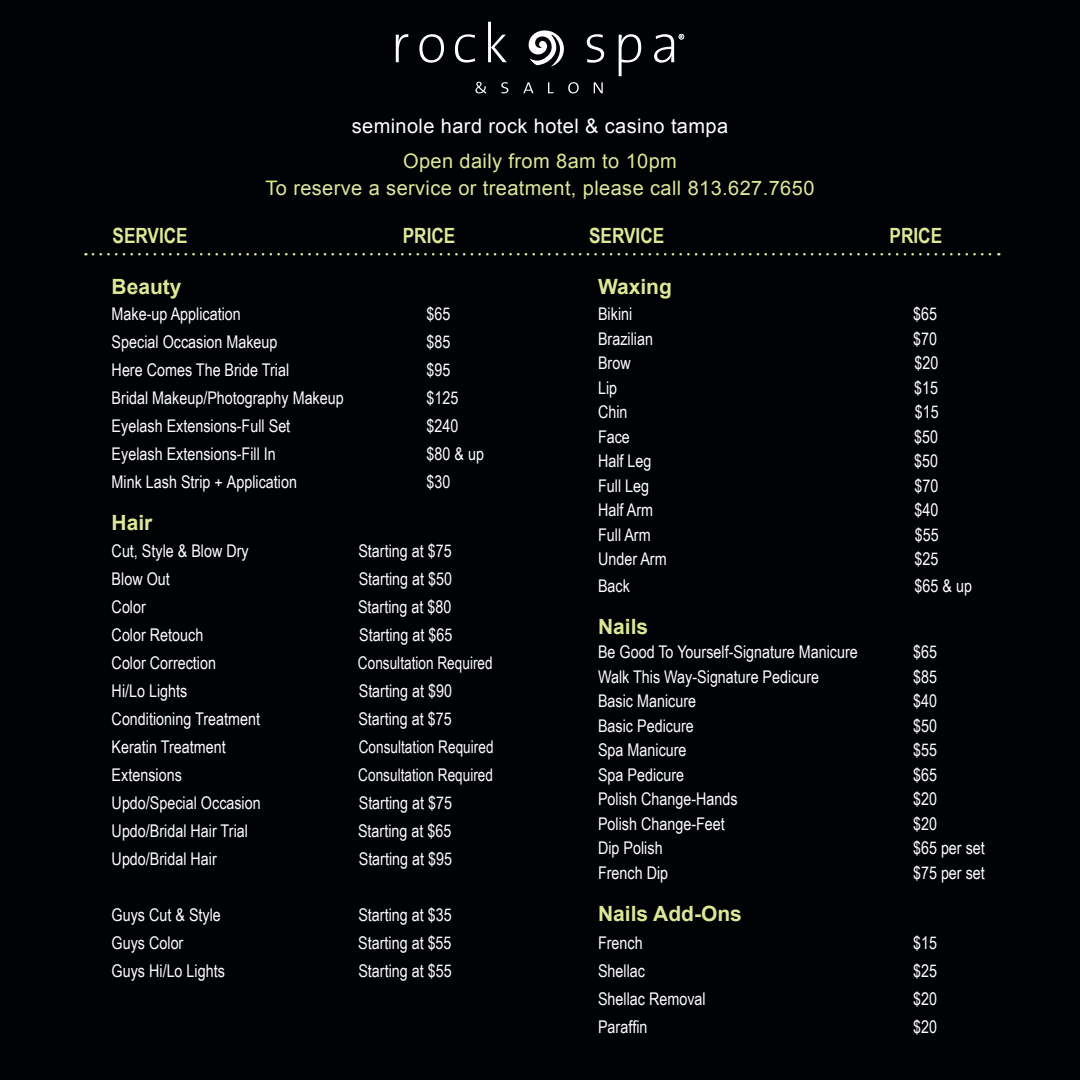
<style>
.page{position:relative;width:1080px;height:1080px;background:#000206}
.page>*{position:absolute;margin:0;border:0;box-sizing:border-box;transform-origin:0 0}
.t1{font:700 21px "Arial";color:#dde897}
.t2{font:700 21px "Arial Narrow";color:#dde897}
.t3{font:20px/27.5px "Arial";letter-spacing:.02em;color:#dde897;text-align:center}
.t4{font:20px "Arial";letter-spacing:.02em;color:#fff}
.t5{font:17.5px "Arial Narrow";color:#fff}
.t6{font:17.5px "Arial Narrow";color:#fff;scale:.95 1}
</style>
<div class="page">
<svg style="left:93px;top:253px;width:906px;height:3px"></svg>
<svg style="left:529px;top:30px;width:35px;height:37px"></svg>
<svg style="left:396px;top:34px;width:12px;height:28px"></svg>
<svg style="left:419px;top:34px;width:25px;height:29px"></svg>
<svg style="left:455px;top:34px;width:20px;height:29px"></svg>
<svg style="left:488px;top:22px;width:19px;height:40px"></svg>
<svg style="left:587px;top:34px;width:17px;height:29px"></svg>
<svg style="left:619px;top:34px;width:22px;height:42px"></svg>
<svg style="left:654px;top:34px;width:30px;height:29px"></svg>
<svg style="left:475px;top:82px;width:12px;height:12px"></svg>
<svg style="left:501px;top:82px;width:7px;height:11px"></svg>
<svg style="left:523px;top:82px;width:11px;height:11px"></svg>
<svg style="left:548px;top:82px;width:6px;height:11px"></svg>
<svg style="left:568px;top:82px;width:11px;height:11px"></svg>
<svg style="left:594px;top:82px;width:9px;height:11px"></svg>
<p class="t4" style="left:352px;top:113px;width:378px">seminole hard rock hotel &amp; casino tampa</p>
<p class="t3" style="left:265px;top:147px;width:551px">Open daily from 8am to 10pm<br>To reserve a service or treatment, please call 813.627.7650</p>
<p class="t2" style="left:113px;top:220px;width:77px">SERVICE</p>
<p class="t2" style="left:403px;top:220px;width:54px">PRICE</p>
<p class="t2" style="left:589px;top:220px;width:77px">SERVICE</p>
<p class="t2" style="left:890px;top:220px;width:54px">PRICE</p>
<p class="t1" style="left:112px;top:273px;width:72px">Beauty</p>
<p class="t5" style="left:112px;top:301px;width:131px">Make-up Application</p>
<p class="t5" style="left:427px;top:301px;width:25px">$65</p>
<p class="t5" style="left:112px;top:329px;width:167px">Special Occasion Makeup</p>
<p class="t5" style="left:427px;top:329px;width:25px">$85</p>
<p class="t5" style="left:112px;top:357px;width:179px">Here Comes The Bride Trial</p>
<p class="t5" style="left:427px;top:357px;width:25px">$95</p>
<p class="t5" style="left:112px;top:385px;width:234px">Bridal Makeup/Photography Makeup</p>
<p class="t5" style="left:427px;top:385px;width:33px">$125</p>
<p class="t5" style="left:112px;top:413px;width:180px">Eyelash Extensions-Full Set</p>
<p class="t5" style="left:427px;top:413px;width:33px">$240</p>
<p class="t5" style="left:112px;top:441px;width:166px">Eyelash Extensions-Fill In</p>
<p class="t5" style="left:427px;top:441px;width:59px">$80 &amp; up</p>
<p class="t5" style="left:112px;top:469px;width:187px">Mink Lash Strip + Application</p>
<p class="t5" style="left:427px;top:469px;width:25px">$30</p>
<p class="t1" style="left:112px;top:509px;width:42px">Hair</p>
<p class="t5" style="left:112px;top:538px;width:139px">Cut, Style &amp; Blow Dry</p>
<p class="t5" style="left:358px;top:538px;width:95px">Starting at $75</p>
<p class="t5" style="left:112px;top:566px;width:60px">Blow Out</p>
<p class="t5" style="left:359px;top:566px;width:95px">Starting at $50</p>
<p class="t5" style="left:112px;top:594px;width:36px">Color</p>
<p class="t5" style="left:358px;top:594px;width:95px">Starting at $80</p>
<p class="t5" style="left:112px;top:622px;width:93px">Color Retouch</p>
<p class="t5" style="left:359px;top:622px;width:95px">Starting at $65</p>
<p class="t5" style="left:112px;top:650px;width:106px">Color Correction</p>
<p class="t6" style="left:358px;top:650px;width:143px">Consultation Required</p>
<p class="t5" style="left:112px;top:678px;width:77px">Hi/Lo Lights</p>
<p class="t5" style="left:359px;top:678px;width:95px">Starting at $90</p>
<p class="t5" style="left:112px;top:706px;width:150px">Conditioning Treatment</p>
<p class="t5" style="left:358px;top:706px;width:95px">Starting at $75</p>
<p class="t5" style="left:112px;top:734px;width:116px">Keratin Treatment</p>
<p class="t6" style="left:359px;top:734px;width:143px">Consultation Required</p>
<p class="t5" style="left:112px;top:762px;width:72px">Extensions</p>
<p class="t6" style="left:358px;top:762px;width:143px">Consultation Required</p>
<p class="t5" style="left:112px;top:790px;width:151px">Updo/Special Occasion</p>
<p class="t5" style="left:359px;top:790px;width:95px">Starting at $75</p>
<p class="t5" style="left:112px;top:818px;width:138px">Updo/Bridal Hair Trial</p>
<p class="t5" style="left:358px;top:818px;width:95px">Starting at $65</p>
<p class="t5" style="left:112px;top:846px;width:107px">Updo/Bridal Hair</p>
<p class="t5" style="left:359px;top:846px;width:95px">Starting at $95</p>
<p class="t5" style="left:112px;top:902px;width:111px">Guys Cut &amp; Style</p>
<p class="t5" style="left:358px;top:902px;width:95px">Starting at $35</p>
<p class="t5" style="left:112px;top:930px;width:73px">Guys Color</p>
<p class="t5" style="left:358px;top:930px;width:95px">Starting at $55</p>
<p class="t5" style="left:112px;top:958px;width:115px">Guys Hi/Lo Lights</p>
<p class="t5" style="left:358px;top:958px;width:95px">Starting at $55</p>
<p class="t1" style="left:598px;top:273px;width:75px">Waxing</p>
<p class="t5" style="left:598px;top:301px;width:36px">Bikini</p>
<p class="t5" style="left:913px;top:301px;width:25px">$65</p>
<p class="t5" style="left:598px;top:326px;width:57px">Brazilian</p>
<p class="t5" style="left:913px;top:326px;width:25px">$70</p>
<p class="t5" style="left:598px;top:350px;width:34px">Brow</p>
<p class="t5" style="left:915px;top:350px;width:25px">$20</p>
<p class="t5" style="left:598px;top:375px;width:21px">Lip</p>
<p class="t5" style="left:914px;top:375px;width:25px">$15</p>
<p class="t5" style="left:598px;top:399px;width:31px">Chin</p>
<p class="t5" style="left:915px;top:399px;width:25px">$15</p>
<p class="t5" style="left:598px;top:424px;width:33px">Face</p>
<p class="t5" style="left:914px;top:424px;width:25px">$50</p>
<p class="t5" style="left:598px;top:448px;width:55px">Half Leg</p>
<p class="t5" style="left:914px;top:448px;width:25px">$50</p>
<p class="t5" style="left:598px;top:473px;width:53px">Full Leg</p>
<p class="t5" style="left:915px;top:473px;width:25px">$70</p>
<p class="t5" style="left:598px;top:497px;width:57px">Half Arm</p>
<p class="t5" style="left:915px;top:497px;width:25px">$40</p>
<p class="t5" style="left:598px;top:522px;width:54px">Full Arm</p>
<p class="t5" style="left:915px;top:522px;width:25px">$55</p>
<p class="t5" style="left:598px;top:546px;width:70px">Under Arm</p>
<p class="t5" style="left:915px;top:546px;width:25px">$25</p>
<p class="t5" style="left:598px;top:573px;width:33px">Back</p>
<p class="t5" style="left:915px;top:573px;width:59px">$65 &amp; up</p>
<p class="t1" style="left:598px;top:612px;width:52px">Nails</p>
<p class="t5" style="left:598px;top:639px;width:261px">Be Good To Yourself-Signature Manicure</p>
<p class="t5" style="left:913px;top:639px;width:25px">$65</p>
<p class="t5" style="left:598px;top:664px;width:223px">Walk This Way-Signature Pedicure</p>
<p class="t5" style="left:913px;top:664px;width:25px">$85</p>
<p class="t5" style="left:598px;top:688px;width:100px">Basic Manicure</p>
<p class="t5" style="left:913px;top:688px;width:25px">$40</p>
<p class="t5" style="left:598px;top:713px;width:97px">Basic Pedicure</p>
<p class="t5" style="left:913px;top:713px;width:25px">$50</p>
<p class="t5" style="left:598px;top:737px;width:90px">Spa Manicure</p>
<p class="t5" style="left:913px;top:737px;width:25px">$55</p>
<p class="t5" style="left:598px;top:762px;width:88px">Spa Pedicure</p>
<p class="t5" style="left:913px;top:762px;width:25px">$65</p>
<p class="t5" style="left:598px;top:786px;width:141px">Polish Change-Hands</p>
<p class="t5" style="left:913px;top:786px;width:25px">$20</p>
<p class="t5" style="left:598px;top:811px;width:128px">Polish Change-Feet</p>
<p class="t5" style="left:913px;top:811px;width:25px">$20</p>
<p class="t5" style="left:598px;top:835px;width:66px">Dip Polish</p>
<p class="t5" style="left:913px;top:835px;width:73px">$65 per set</p>
<p class="t5" style="left:598px;top:860px;width:72px">French Dip</p>
<p class="t5" style="left:913px;top:860px;width:73px">$75 per set</p>
<p class="t1" style="left:598px;top:899px;width:145px">Nails Add-Ons</p>
<p class="t5" style="left:598px;top:930px;width:46px">French</p>
<p class="t5" style="left:913px;top:930px;width:25px">$15</p>
<p class="t5" style="left:598px;top:958px;width:49px">Shellac</p>
<p class="t5" style="left:913px;top:958px;width:25px">$25</p>
<p class="t5" style="left:598px;top:986px;width:109px">Shellac Removal</p>
<p class="t5" style="left:913px;top:986px;width:25px">$20</p>
<p class="t5" style="left:598px;top:1014px;width:51px">Paraffin</p>
<p class="t5" style="left:913px;top:1014px;width:25px">$20</p>
</div>
